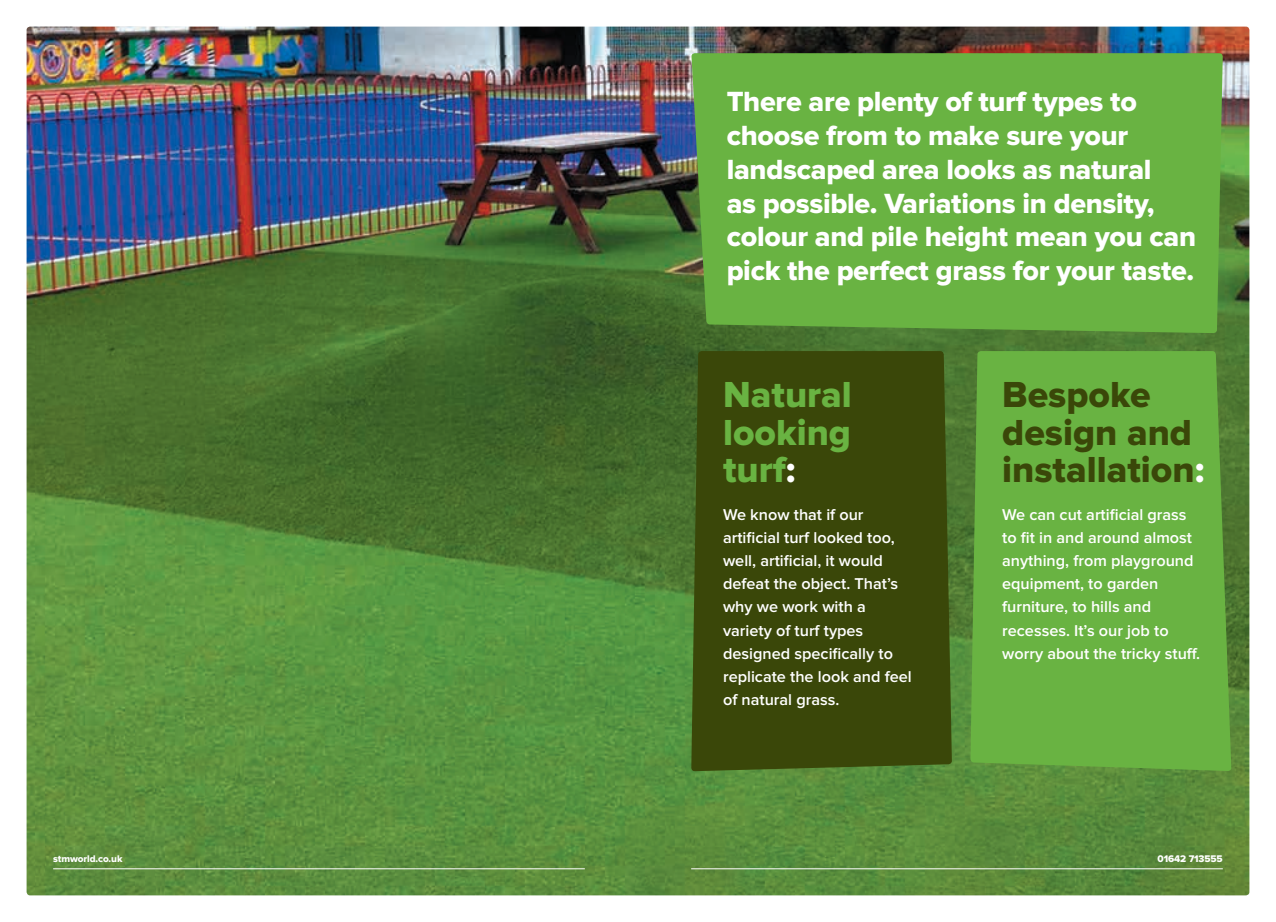
<style>
.page{position:relative;width:1276px;height:922px;background:#fff}
.page>*{position:absolute;margin:0;border:0;box-sizing:border-box;transform-origin:0 0}
.t1{font:37.5px/37.5px "Proxima Nova Extrabld";color:#3a4709}
.t2{font:37.5px/37.5px "Proxima Nova Extrabld";color:#69b342;text-align:justify}
.t3{font:28.75px/33.8px "Proxima Nova Extrabld";letter-spacing:-.01em;color:#fff}
.t4{font:600 16.25px/23.1px "Proxima Nova";color:#fff}
.t5{font:10px "Proxima Nova Extrabld";letter-spacing:-.01em;color:#fff}
.s1{color:#fff}
</style>
<div class="page">
<img style="left:27px;top:27px;width:1222px;height:868px">
<div style="left:691px;top:53px;width:531px;height:280px;background:#69b342"></div>
<div style="left:691px;top:351px;width:261px;height:420px;background:#3a4709"></div>
<div style="left:970px;top:351px;width:261px;height:420px;background:#69b342"></div>
<hr style="left:53px;top:868px;width:532px;height:1px;background:#fff">
<hr style="left:691px;top:868px;width:531px;height:1px;background:#fff">
<h2 class="t3" style="left:726px;top:86px;width:471px">There are plenty of turf types to choose from to make sure your landscaped area looks as natural<br>as possible. Variations in density, colour and pile height mean you can pick the perfect grass for your taste.</h2>
<h1 class="t2" style="left:723px;top:377px;width:130px">Natural looking turf<span class="s1">:</span></h1>
<p class="t4" style="left:723px;top:503px;width:190px">We know that if our artificial turf looked too, well, artificial, it would defeat the object. That’s why we work with a variety of turf types designed specifically to replicate the look and feel of natural grass.</p>
<h1 class="t1" style="left:1002px;top:377px;width:204px">Bespoke design and installation<span class="s1">:</span></h1>
<p class="t4" style="left:1002px;top:503px;width:199px">We can cut artificial grass to fit in and around almost anything, from playground equipment, to garden furniture, to hills and recesses. It’s our job to worry about the tricky stuff.</p>
<p class="t5" style="left:53px;top:852px;width:71px">stmworld.co.uk</p>
<p class="t5" style="left:1157px;top:852px;width:67px">01642 713555</p>
</div>
